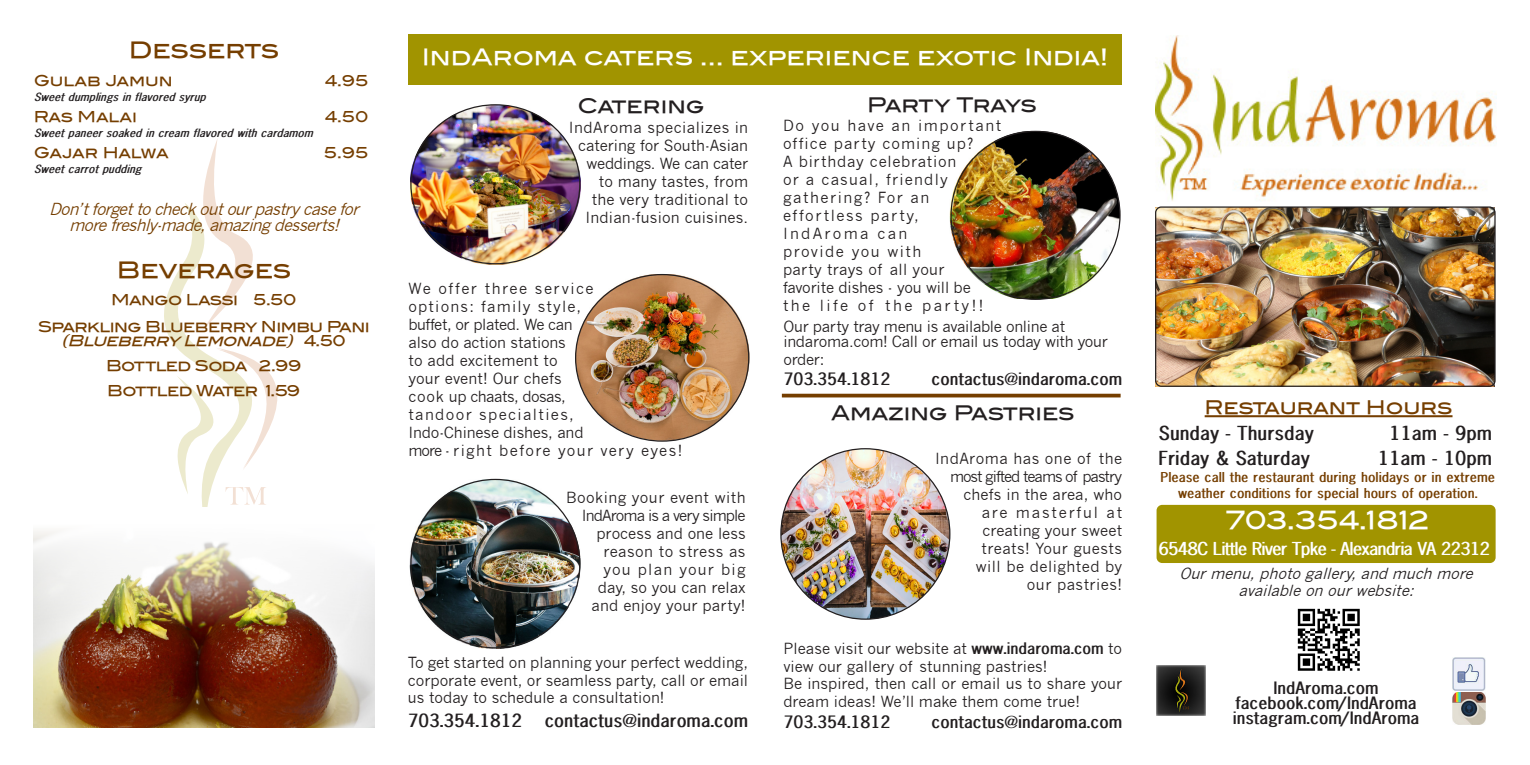
<style>
.page{position:relative;width:1530px;height:765px;background:#fff}
.page>*{position:absolute;margin:0;border:0;box-sizing:border-box;transform-origin:0 0}
.t1{font:25px "Blair Md ITCTT Medium";letter-spacing:-.01em;color:#fff}
.t2{font:22.5px "Blair Md ITCTT Medium";color:#fff}
.t3{font:22.5px "Blair Md ITCTT Medium";letter-spacing:-.005em;color:#753e00}
.t4{font:21.25px "News Gothic Bold";color:#231f20}
.t5{font:20px "News Gothic Bold";color:#231f20}
.t6{font:20px "Blair Md ITCTT Medium";letter-spacing:-.01em;color:#231f20}
.t7{font:20px "Blair Md ITCTT Medium";letter-spacing:-.045em;color:#231f20}
.t8{font:19.62px "News Gothic Bold";letter-spacing:-.05em;color:#fff}
.t9{font:18.75px "News Gothic Bold";color:#231f20}
.t10{font:18.75px "Blair Md ITCTT Medium";letter-spacing:-.01em;color:#753e00}
.Menu_item{font:italic 16.25px/16.2px "News Gothic";color:#753e00;text-align:center}
.t11{font:15px/18px "News Gothic";letter-spacing:.01em;color:#231f20}
.t12{font:15px/18px "News Gothic";letter-spacing:.08em;color:#231f20}
.t13{font:15px/18px "News Gothic";letter-spacing:.03em;color:#231f20;text-align:right}
.Menu_item-2{font:15px/13.8px "Blair Md ITCTT Medium";letter-spacing:-.035em;color:#753e00;text-align:center}
.t14{font:15px/16.2px "News Gothic Bold";color:#753e00;text-align:center}
.t15{font:15px/15px "News Gothic";letter-spacing:-.02em;color:#231f20}
.t16{font:italic 15px/17.5px "News Gothic";color:#231f20;text-align:center}
.t17{font:15px "News Gothic";letter-spacing:.16em;color:#231f20}
.Menu_item-3{font:15px "Blair Md ITCTT Medium";letter-spacing:-.005em;color:#753e00}
.Menu_item-4{font:15px "Blair Md ITCTT Medium";letter-spacing:-.01em;color:#753e00}
.Menu_item-5{font:italic 12.5px "News Gothic Bold";color:#231f20}
.s1{font-style:italic}
.s2{font-family:"News Gothic Bold";font-size:17.5px}
</style>
<div class="page">
<img style="left:1156px;top:208px;width:339px;height:178px">
<div style="left:408px;top:34px;width:714px;height:51px;background:#a19400"></div>
<img style="left:410px;top:104px;width:170px;height:160px">
<img style="left:575px;top:274px;width:174px;height:167px">
<img style="left:410px;top:479px;width:170px;height:170px">
<img style="left:949px;top:131px;width:170px;height:167px">
<hr style="left:782px;top:394px;width:339px;height:3px;background:#753e00">
<img style="left:1156px;top:36px;width:340px;height:165px">
<img style="left:781px;top:449px;width:169px;height:170px">
<div style="left:1157px;top:505px;width:339px;height:58px;background:#a19400;border-radius:6px"></div>
<hr style="left:1205px;top:415px;width:248px;height:2px;background:#753e00">
<img style="left:1453px;top:658px;width:32px;height:32px">
<img style="left:1156px;top:666px;width:49px;height:49px">
<div style="left:1155px;top:206px;width:341px;height:181px;border:1px solid #231f20;border-radius:6px"></div>
<svg style="left:164px;top:139px;width:113px;height:362px"></svg>
<img style="left:34px;top:501px;width:340px;height:227px">
<img style="left:1297px;top:608px;width:63px;height:63px">
<img style="left:1453px;top:693px;width:33px;height:32px">
<p class="t3" style="left:129px;top:36px;width:152px">Desserts</p>
<p class="Menu_item-3" style="left:34px;top:72px;width:141px">Gulab Jamun</p>
<p class="Menu_item-2" style="left:325px;top:74px;width:45px">4.95</p>
<p class="Menu_item-5" style="left:34px;top:92px;width:177px">Sweet dumplings in flavored syrup</p>
<p class="Menu_item-4" style="left:34px;top:108px;width:105px">Ras Malai</p>
<p class="Menu_item-2" style="left:325px;top:110px;width:45px">4.50</p>
<p class="Menu_item-5" style="left:34px;top:128px;width:284px">Sweet paneer soaked in cream flavored with cardamom</p>
<p class="Menu_item-2" style="left:34px;top:146px;width:137px">Gajar Halwa</p>
<p class="Menu_item-2" style="left:324px;top:146px;width:46px">5.95</p>
<p class="Menu_item-5" style="left:34px;top:164px;width:112px">Sweet carrot pudding</p>
<p class="Menu_item" style="left:49px;top:201px;width:316px">Don’tforgettocheckoutourpastry casefor morefreshly -made,amazingdesserts!</p>
<p class="t3" style="left:117px;top:257px;width:176px">Beverages</p>
<p class="Menu_item-2" style="left:111px;top:292px;width:187px">Mango Lassi 5.50</p>
<p class="Menu_item-2" style="left:38px;top:320px;width:333px">Sparkling Blueberry Nimbu Pani <span class="s1">(Blueberry Lemonade)</span> 4 . 5 0</p>
<p class="Menu_item-2" style="left:106px;top:359px;width:197px">Bottled Soda 2.99</p>
<p class="Menu_item-2" style="left:107px;top:384px;width:195px">Bottled Water 1.59</p>
<p class="t2" style="left:422px;top:44px;width:688px">IndAroma caters ... experience exotic India!</p>
<p class="t6" style="left:577px;top:93px;width:129px">Catering</p>
<p class="t11" style="left:569px;top:119px;width:181px;text-align:right">IndAroma specializes in catering for South-Asian weddings. We can cater to many tastes, from<br>the very traditional to<br>Indian-fusion cuisines.</p>
<p class="t11" style="left:408px;top:279px;width:276px">We offer three service<br>options: family style,<br>buffet, or plated. We can<br>also do action stations<br>to add excitement to<br>your event! Our chefs<br>cook up chaats, dosas,<br>tandoor specialties,<br>Indo-Chinese dishes, and<br>more - right before your very eyes!</p>
<p class="t11" style="left:566px;top:488px;width:181px;text-align:right">Booking your event with<br>IndAroma is a very simple process and one less reason to stress as<br>you plan your big<br>day, so you can relax<br>and enjoy your party!</p>
<p class="t11" style="left:408px;top:654px;width:342px;line-height:17.5px;text-align:justify">To get started on planning your perfect wedding, corporate event, or seamless party, call or email us today to schedule a consultation!</p>
<p class="t5" style="left:408px;top:713px;width:342px">703.354.1812 contactus@indaroma.com</p>
<p class="t7" style="left:867px;top:93px;width:171px">Party Trays</p>
<p class="t12" style="left:783px;top:117px;width:220px">Do you have an important office party coming up?</p>
<p class="t12" style="left:783px;top:153px;width:189px">A birthday celebration or a casual, friendly gathering? For an effortless party,<br>IndAroma can provide you with<br>party trays of all your favorite dishes - you will be</p>
<p class="t17" style="left:783px;top:297px;width:202px">the life of the party!!</p>
<p class="t15" style="left:783px;top:320px;width:326px">Our party tray menu is available online at indaroma.com! Call or email us today with your</p>
<p class="t11" style="left:783px;top:351px;width:43px">order:</p>
<p class="t9" style="left:783px;top:371px;width:109px">703.354.1812</p>
<p class="t9" style="left:932px;top:371px;width:192px">contactus@indaroma.com</p>
<p class="t6" style="left:831px;top:401px;width:245px">Amazing Pastries</p>
<p class="t13" style="left:935px;top:449px;width:189px">IndAroma has one of the most gifted teams of pastry chefs in the area, who are masterful at creating your sweet treats! Your guests<br>will be delighted by</p>
<p class="t13" style="left:1027px;top:575px;width:97px">our pastries!</p>
<p class="t11" style="left:783px;top:640px;width:340px;line-height:17.5px">Please visit our website at <span class="s2">www.indaroma.com</span> to view our gallery of stunning pastries!</p>
<p class="t11" style="left:783px;top:675px;width:340px;line-height:17.5px">Be inspired, then call or email us to share your dream ideas! We’ll make them come true!</p>
<p class="t9" style="left:783px;top:714px;width:109px">703.354.1812</p>
<p class="t9" style="left:932px;top:714px;width:192px">contactus@indaroma.com</p>
<p class="t10" style="left:1205px;top:396px;width:249px">Restaurant Hours</p>
<p class="t4" style="left:1158px;top:424px;width:157px">Sunday - Thursday</p>
<p class="t4" style="left:1389px;top:424px;width:105px">11am - 9pm</p>
<p class="t4" style="left:1158px;top:450px;width:153px">Friday &amp; Saturday</p>
<p class="t4" style="left:1378px;top:450px;width:116px">11am - 10pm</p>
<p class="t14" style="left:1161px;top:469px;width:336px">Please call the restaurant during holidays or in extreme weather conditions for special hours of operation.</p>
<p class="t1" style="left:1226px;top:505px;width:205px">703.354.1812</p>
<p class="t8" style="left:1158px;top:541px;width:333px">6548C Little River Tpke - Alexandria VA 22312</p>
<p class="t16" style="left:1179px;top:565px;width:299px">Ourmenu,photogallery,and much more availableon ourwebsite:</p>
<p class="t9" style="left:1274px;top:680px;width:107px">IndAroma.com</p>
<p class="t9" style="left:1235px;top:695px;width:183px">facebook.com/IndAroma</p>
<p class="t9" style="left:1233px;top:710px;width:188px">instagram.com/IndAroma</p>
</div>
